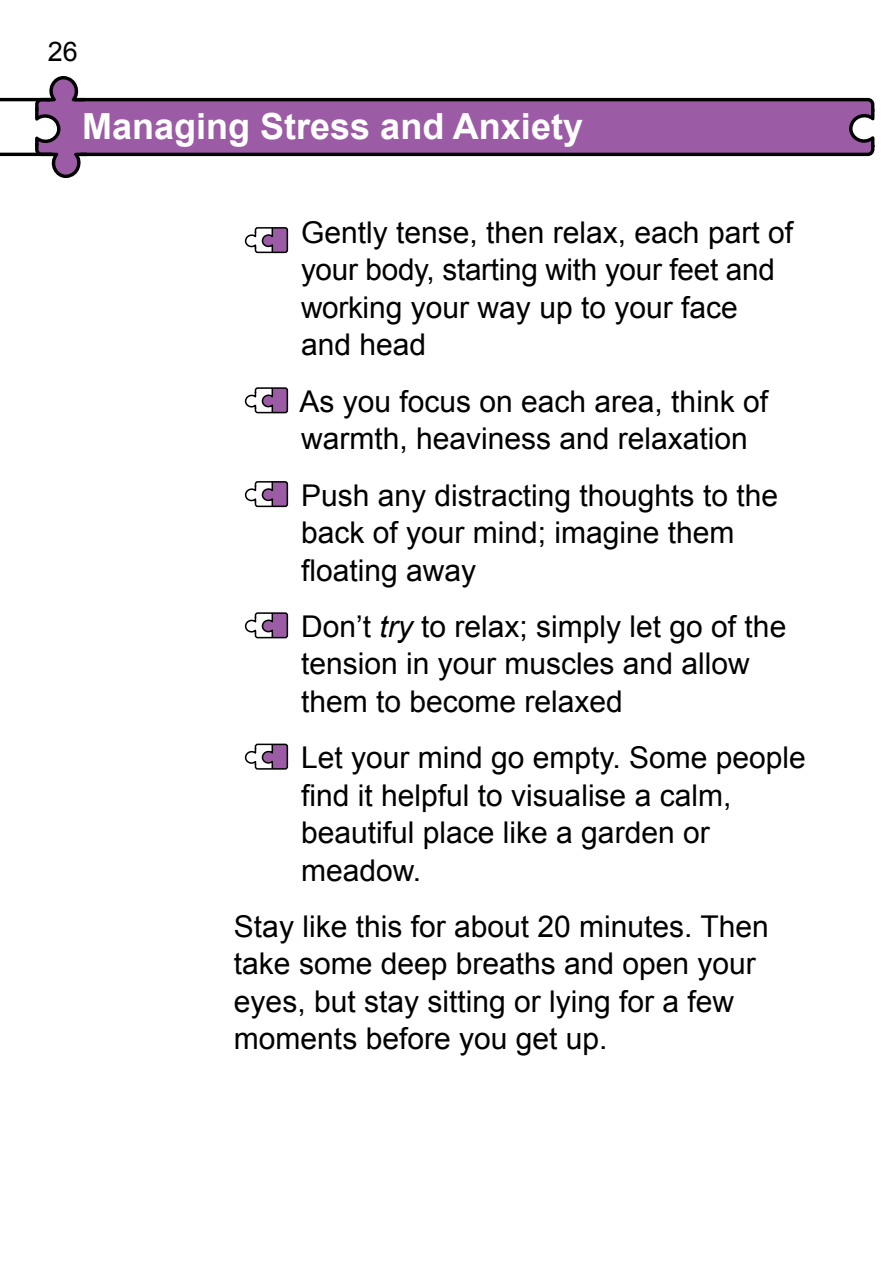
<style>
.page{position:relative;width:893px;height:1263px;background:#fff}
.page>*{position:absolute;margin:0;border:0;box-sizing:border-box;transform-origin:0 0}
.t1{font:700 36px "Arial";color:#fff}
.t2{font:30px/37.5px "Arial";color:#000}
.t3{font:27px "Arial";color:#000}
.s1{font-style:italic}
</style>
<div class="page">
<hr style="left:0;top:98px;width:50px;height:3px;background:#000">
<hr style="left:0;top:153px;width:50px;height:3px;background:#000">
<svg style="left:49px;top:76px;width:32px;height:103px"></svg>
<svg style="left:33px;top:96px;width:842px;height:62px;background:#905d98"></svg>
<svg style="left:245px;top:227px;width:44px;height:27px"></svg>
<svg style="left:245px;top:387px;width:44px;height:27px"></svg>
<svg style="left:245px;top:481px;width:44px;height:27px"></svg>
<svg style="left:245px;top:612px;width:44px;height:27px"></svg>
<svg style="left:245px;top:743px;width:44px;height:27px"></svg>
<p class="t3" style="left:48px;top:34px;width:32px">26</p>
<p class="t1" style="left:82px;top:102px;width:502px">Managing Stress and Anxiety</p>
<p class="t2" style="left:301px;top:214px;width:493px">Gently tense, then relax, each part of your body, starting with your feet and working your way up to your face and head</p>
<p class="t2" style="left:299px;top:383px;width:470px">As you focus on each area, think of warmth, heaviness and relaxation</p>
<p class="t2" style="left:301px;top:476px;width:478px">Push any distracting thoughts to the back of your mind; imagine them floating away</p>
<p class="t2" style="left:301px;top:608px;width:487px">Don’t <span class="s1">try</span> to relax; simply let go of the tension in your muscles and allow them to become relaxed</p>
<p class="t2" style="left:301px;top:739px;width:506px">Let your mind go empty. Some people find it helpful to visualise a calm, beautiful place like a garden or meadow.</p>
<p class="t2" style="left:234px;top:908px;width:536px">Stay like this for about 20 minutes. Then take some deep breaths and open your eyes, but stay sitting or lying for a few moments before you get up.</p>
</div>
